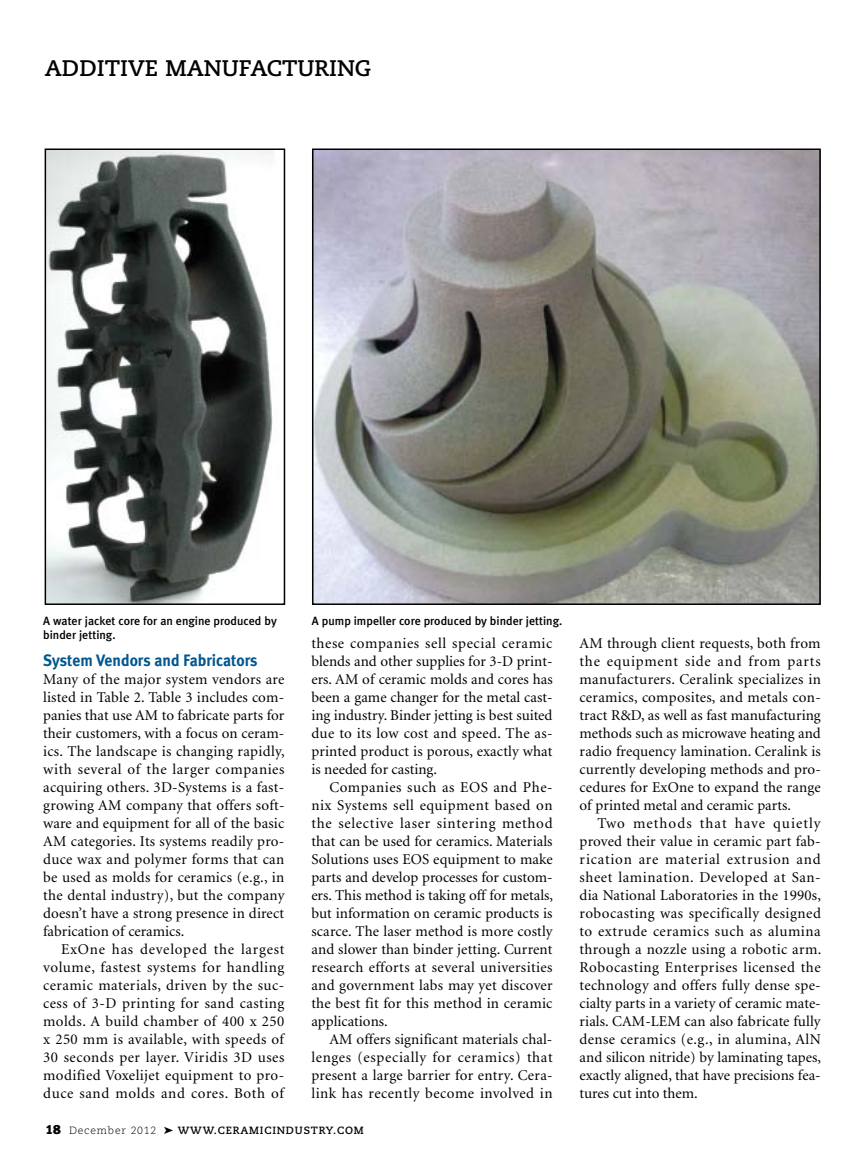
<style>
.page{position:relative;width:864px;height:1161px;background:#fff}
.page>*{position:absolute;margin:0;border:0;box-sizing:border-box;transform-origin:0 0}
.t1{font:700 22.5px "Caecilia";color:#000}
.t2{font:700 16.5px "Meta Plus Lining";color:#00578e;scale:.95 1}
.t3{font:15px/18px "Minion";letter-spacing:.01em;color:#000;text-align:justify}
.t4{font:500 12px/14.4px "Meta Plus Lining";color:#000}
.t5{font:700 10.5px "Caecilia";letter-spacing:.075em;color:#000}
.s1{font-family:"Meta Plus Lining";font-weight:900;font-size:13.5px}
.s2{font-weight:300}
</style>
<div class="page">
<img style="left:48px;top:151px;width:225px;height:451px">
<div style="left:45px;top:148px;width:240px;height:457px;border:2px solid #000"></div>
<img style="left:315px;top:151px;width:503px;height:451px">
<div style="left:312px;top:148px;width:509px;height:457px;border:2px solid #000"></div>
<h1 class="t1" style="left:45px;top:55px;width:328px">ADDITIVE MANUFACTURING</h1>
<p class="t4" style="left:43px;top:613px;width:235px">A water jacket core for an engine produced by binder jetting.</p>
<p class="t4" style="left:312px;top:613px;width:252px">A pump impeller core produced by binder jetting.</p>
<p class="t3" style="left:311px;top:635px;width:243px">these companies sell special ceramic blends and other supplies for 3-D print&shy;ers. AM of ceramic molds and cores has been a game changer for the metal cast&shy;ing industry. Binder jetting is best suited due to its low cost and speed. The as&shy;printed product is porous, exactly what is needed for casting.</p>
<p class="t3" style="left:311px;top:779px;width:243px;text-indent:18px">Companies such as EOS and Phe&shy;nix Systems sell equipment based on the selective laser sintering method that can be used for ceramics. Materials Solutions uses EOS equipment to make parts and develop processes for custom&shy;ers. This method is taking off for metals, but information on ceramic products is scarce. The laser method is more costly and slower than binder jetting. Current research efforts at several universities and government labs may yet discover the best fit for this method in ceramic applications.</p>
<p class="t3" style="left:311px;top:1031px;width:243px;text-indent:18px">AM offers significant materials chal&shy;lenges (especially for ceramics) that present a large barrier for entry. Cera&shy;link has recently become involved in</p>
<p class="t2" style="left:43px;top:651px;width:227px">System Vendors and Fabricators</p>
<p class="t3" style="left:43px;top:671px;width:243px">Many of the major system vendors are listed in Table 2. Table 3 includes com&shy;panies that use AM to fabricate parts for their customers, with a focus on ceram&shy;ics. The landscape is changing rapidly, with several of the larger companies acquiring others. 3D-Systems is a fast&shy;growing AM company that offers soft&shy;ware and equipment for all of the basic AM categories. Its systems readily pro&shy;duce wax and polymer forms that can be used as molds for ceramics (e.g., in the dental industry), but the company doesn’t have a strong presence in direct fabrication of ceramics.</p>
<p class="t3" style="left:43px;top:941px;width:243px;text-indent:18px">ExOne has developed the largest volume, fastest systems for handling ceramic materials, driven by the suc&shy;cess of 3-D printing for sand casting molds. A build chamber of 400 x 250 x 250 mm is available, with speeds of 30 seconds per layer. Viridis 3D uses modified Voxelijet equipment to pro&shy;duce sand molds and cores. Both of</p>
<p class="t5" style="left:45px;top:1124px;width:320px"><span class="s1">18</span> <span class="s2">December 2012</span> ➤ WWW.CERAMICINDUSTRY.COM</p>
<p class="t3" style="left:580px;top:635px;width:243px">AM through client requests, both from the equipment side and from parts manufacturers. Ceralink specializes in ceramics, composites, and metals con&shy;tract R&amp;D, as well as fast manufacturing methods such as microwave heating and radio frequency lamination. Ceralink is currently developing methods and pro&shy;cedures for ExOne to expand the range of printed metal and ceramic parts.</p>
<p class="t3" style="left:580px;top:815px;width:243px;text-indent:18px">Two methods that have quietly proved their value in ceramic part fab&shy;rication are material extrusion and sheet lamination. Developed at San&shy;dia National Laboratories in the 1990s, robocasting was specifically designed to extrude ceramics such as alumina through a nozzle using a robotic arm.<br>Robocasting Enterprises licensed the technology and offers fully dense spe&shy;cialty parts in a variety of ceramic mate&shy;rials. CAM-LEM can also fabricate fully dense ceramics (e.g., in alumina, AlN and silicon nitride) by laminating tapes, exactly aligned, that have precisions fea&shy;tures cut into them.</p>
</div>
